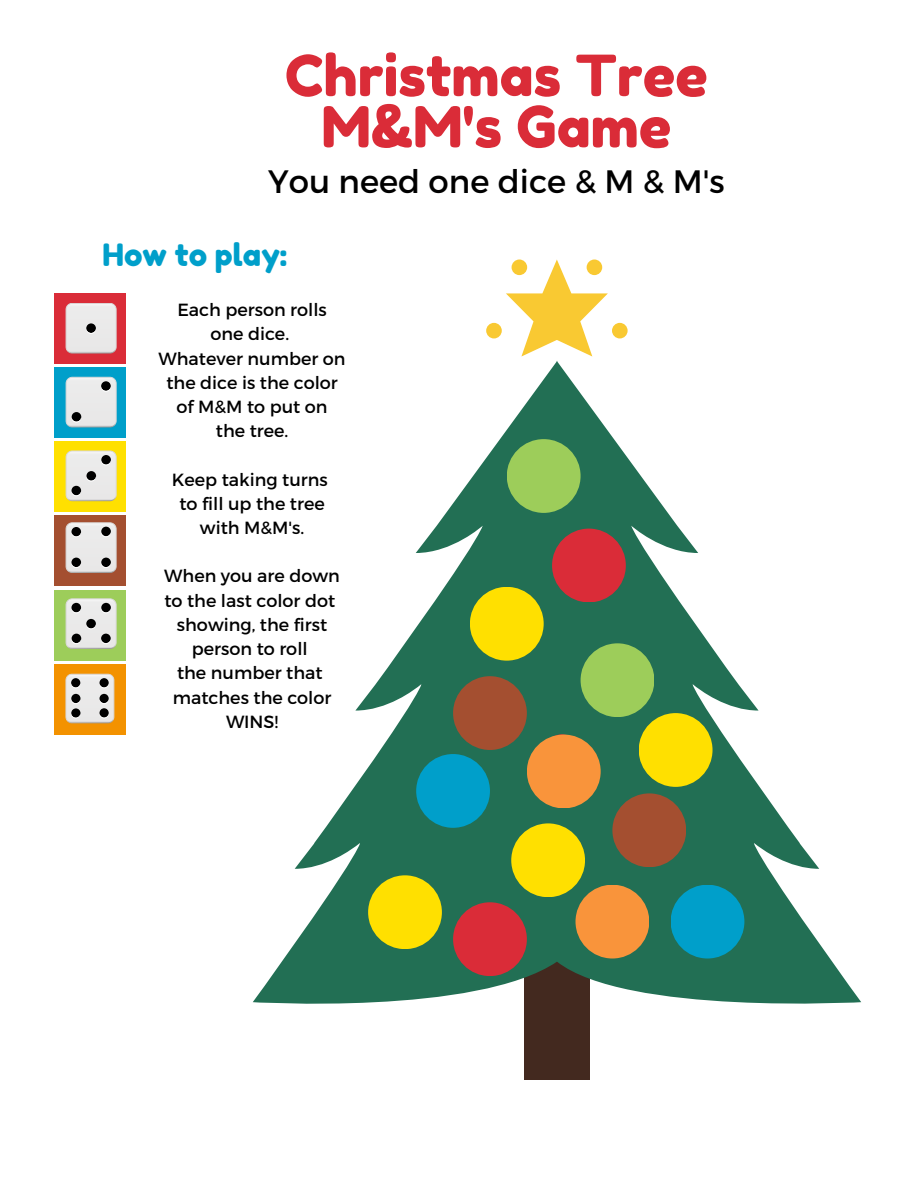
<style>
.page{position:relative;width:918px;height:1188px;background:#fff}
.page>*{position:absolute;margin:0;border:0;box-sizing:border-box;transform-origin:0 0}
.t1{font:56.7px "Fredoka One";color:#da2c38}
.t2{font:32.4px "Montserrat";color:#000}
.t3{font:30.75px "Fredoka One";color:#009fca}
.t4{font:17.55px "Montserrat";color:#000}
</style>
<div class="page">
<div style="left:524px;top:920px;width:66px;height:160px;background:#43291f"></div>
<svg style="left:253px;top:458px;width:608px;height:546px"></svg>
<svg style="left:399px;top:543px;width:41px;height:386px;fill:#226f54"></svg>
<svg style="left:486px;top:260px;width:188px;height:202px"></svg>
<svg style="left:440px;top:462px;width:275px;height:470px;background:#3f826a"></svg>
<div style="left:470px;top:587px;width:74px;height:74px;background:#ffe000;border-radius:50%"></div>
<div style="left:511px;top:823px;width:74px;height:74px;background:#ffe000;border-radius:50%"></div>
<div style="left:368px;top:875px;width:74px;height:74px;background:#ffe000;border-radius:50%"></div>
<div style="left:552px;top:529px;width:74px;height:73px;background:#da2c38;border-radius:50%"></div>
<div style="left:453px;top:902px;width:74px;height:74px;background:#da2c38;border-radius:50%"></div>
<div style="left:671px;top:885px;width:73px;height:74px;background:#009fca;border-radius:50%"></div>
<div style="left:416px;top:754px;width:74px;height:74px;background:#009fca;border-radius:50%"></div>
<div style="left:453px;top:676px;width:74px;height:74px;background:#a44f30;border-radius:50%"></div>
<div style="left:612px;top:793px;width:74px;height:74px;background:#a44f30;border-radius:50%"></div>
<div style="left:581px;top:643px;width:73px;height:74px;background:#9dcd5a;border-radius:50%"></div>
<div style="left:507px;top:439px;width:74px;height:74px;background:#9dcd5a;border-radius:50%"></div>
<div style="left:576px;top:885px;width:73px;height:74px;background:#f9943b;border-radius:50%"></div>
<div style="left:527px;top:735px;width:74px;height:73px;background:#f9943b;border-radius:50%"></div>
<div style="left:639px;top:713px;width:74px;height:74px;background:#ffe000;border-radius:50%"></div>
<div style="left:54px;top:293px;width:72px;height:70px;background:#da2c38"></div>
<svg style="left:66px;top:303px;width:50px;height:50px;background:#e2dfdf"></svg>
<div style="left:54px;top:367px;width:72px;height:70px;background:#009fca"></div>
<svg style="left:66px;top:377px;width:50px;height:50px;background:#d9dada"></svg>
<div style="left:54px;top:441px;width:72px;height:70px;background:#ffe000"></div>
<svg style="left:66px;top:451px;width:50px;height:50px;background:#d5d4d2"></svg>
<div style="left:54px;top:515px;width:72px;height:70px;background:#a44f30"></div>
<svg style="left:66px;top:522px;width:50px;height:51px;background:#cdcbcb"></svg>
<div style="left:54px;top:590px;width:72px;height:71px;background:#9dcd5a"></div>
<svg style="left:66px;top:599px;width:50px;height:50px;background:#c7c7c6"></svg>
<div style="left:54px;top:664px;width:72px;height:71px;background:#f39200"></div>
<svg style="left:66px;top:674px;width:48px;height:49px;background:#c2c0be"></svg>
<p class="t1" style="left:285px;top:41px;width:424px">Christmas Tree</p>
<p class="t1" style="left:321px;top:92px;width:351px">M&amp;M's Game</p>
<p class="t2" style="left:268px;top:160px;width:458px">You need one dice &amp; M &amp; M's</p>
<p class="t3" style="left:103px;top:236px;width:186px">How to play:</p>
<p class="t4" style="left:177px;top:298px;width:151px">Each person rolls</p>
<p class="t4" style="left:210px;top:323px;width:80px">one dice.</p>
<p class="t4" style="left:159px;top:347px;width:188px">Whatever number on</p>
<p class="t4" style="left:166px;top:371px;width:173px">the dice is the color</p>
<p class="t4" style="left:177px;top:395px;width:152px">of M&amp;M to put on</p>
<p class="t4" style="left:216px;top:420px;width:74px">the tree.</p>
<p class="t4" style="left:172px;top:468px;width:157px">Keep taking turns</p>
<p class="t4" style="left:179px;top:492px;width:147px">to fill up the tree</p>
<p class="t4" style="left:200px;top:516px;width:106px">with M&amp;M's.</p>
<p class="t4" style="left:164px;top:565px;width:177px">When you are down</p>
<p class="t4" style="left:164px;top:589px;width:172px">to the last color dot</p>
<p class="t4" style="left:177px;top:613px;width:152px">showing, the first</p>
<p class="t4" style="left:192px;top:637px;width:117px">person to roll</p>
<p class="t4" style="left:177px;top:662px;width:147px">the number that</p>
<p class="t4" style="left:173px;top:686px;width:160px">matches the color</p>
<p class="t4" style="left:226px;top:710px;width:54px">WINS!</p>
</div>
